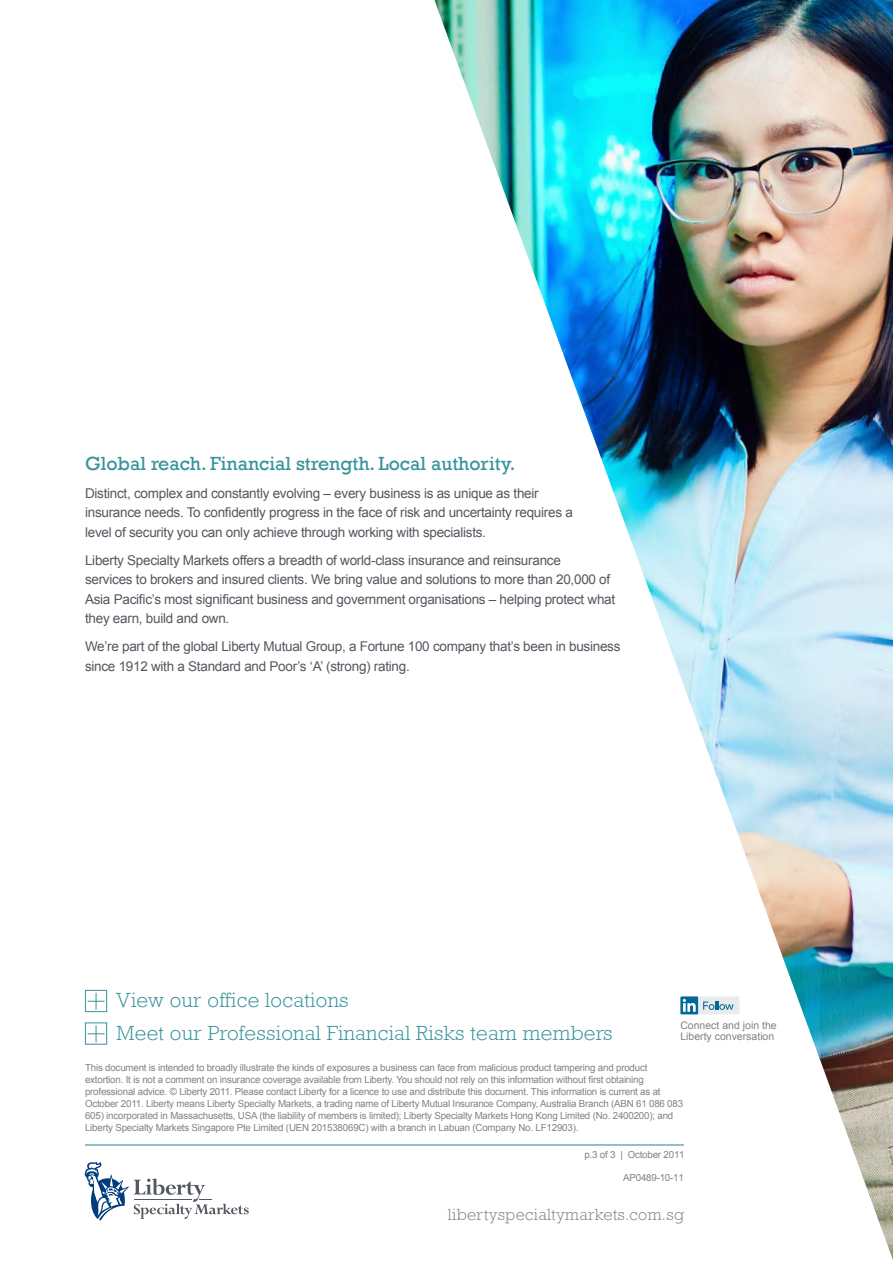
<style>
.page{position:relative;width:893px;height:1263px;background:#fff}
.page>*{position:absolute;margin:0;border:0;box-sizing:border-box;transform-origin:0 0}
.t1{font:300 21px/32.5px "Rockwell Std";letter-spacing:.015em;color:#37939b}
.SUB_HEAD{font:19.5px "Rockwell";color:#37939b}
.t2{font:300 16.5px "Rockwell Std";letter-spacing:.02em;color:#808285}
.BODY{font:13.5px/19.5px "Arial";letter-spacing:-.02em;color:#535860}
.t3{font:10.5px/10.5px "Arial";color:#808285}
.t4{font:9.75px/12px "Arial";letter-spacing:-.02em;color:#808285}
</style>
<div class="page">
<hr style="left:85px;top:1144px;width:599px;height:1px;background:#37939b">
<svg style="left:85px;top:1162px;width:164px;height:58px"></svg>
<div style="left:85px;top:990px;width:22px;height:22px;border:1px solid #37939b"></div>
<svg style="left:88px;top:993px;width:17px;height:17px"></svg>
<div style="left:85px;top:1022px;width:22px;height:22px;border:1px solid #37939b"></div>
<svg style="left:88px;top:1025px;width:17px;height:17px"></svg>
<img style="left:434px;top:0;width:459px;height:1260px">
<p class="SUB_HEAD" style="left:85px;top:452px;width:432px">Global reach. Financial strength. Local authority.</p>
<p class="BODY" style="left:85px;top:484px;width:489px">Distinct, complex and constantly evolving – every business is as unique as their insurance needs. To confidently progress in the face of risk and uncertainty requires a level of security you can only achieve through working with specialists.</p>
<p class="BODY" style="left:85px;top:551px;width:532px">Liberty Specialty Markets offers a breadth of world-class insurance and reinsurance<br>services to brokers and insured clients. We bring value and solutions to more than 20,000 of Asia Pacific’s most significant business and government organisations – helping protect what they earn, build and own.</p>
<p class="BODY" style="left:85px;top:637px;width:537px">We’re part of the global Liberty Mutual Group, a Fortune 100 company that’s been in business since 1912 with a Standard and Poor’s ‘A’ (strong) rating.</p>
<h1 class="t1" style="left:117px;top:984px;width:498px">View our office locations<br>Meet our Professional Financial Risks team members</h1>
<p class="t3" style="left:680px;top:1020px;width:98px">Connect and join the<br>Liberty conversation</p>
<p class="t4" style="left:85px;top:1062px;width:600px">This document is intended to broadly illustrate the kinds of exposures a business can face from malicious product tampering and product extortion. It is not a comment on insurance coverage available from Liberty. You should not rely on this information without first obtaining professional advice. © Liberty 2011. Please contact Liberty for a licence to use and distribute this document. This information is current as at October 2011. Liberty means Liberty Specialty Markets, a trading name of Liberty Mutual Insurance Company, Australia Branch (ABN 61 086 083<br>605) incorporated in Massachusetts, USA (the liability of members is limited); Liberty Specialty Markets Hong Kong Limited (No. 2400200); and Liberty Specialty Markets Singapore Pte Limited (UEN 201538069C) with a branch in Labuan (Company No. LF12903).</p>
<p class="t4" style="left:584px;top:1148px;width:102px">p.3 of 3 | October 2011</p>
<p class="t4" style="left:623px;top:1171px;width:62px">AP0489-10-11</p>
<h3 class="t2" style="left:448px;top:1205px;width:237px">libertyspecialtymarkets.com.sg</h3>
</div>
